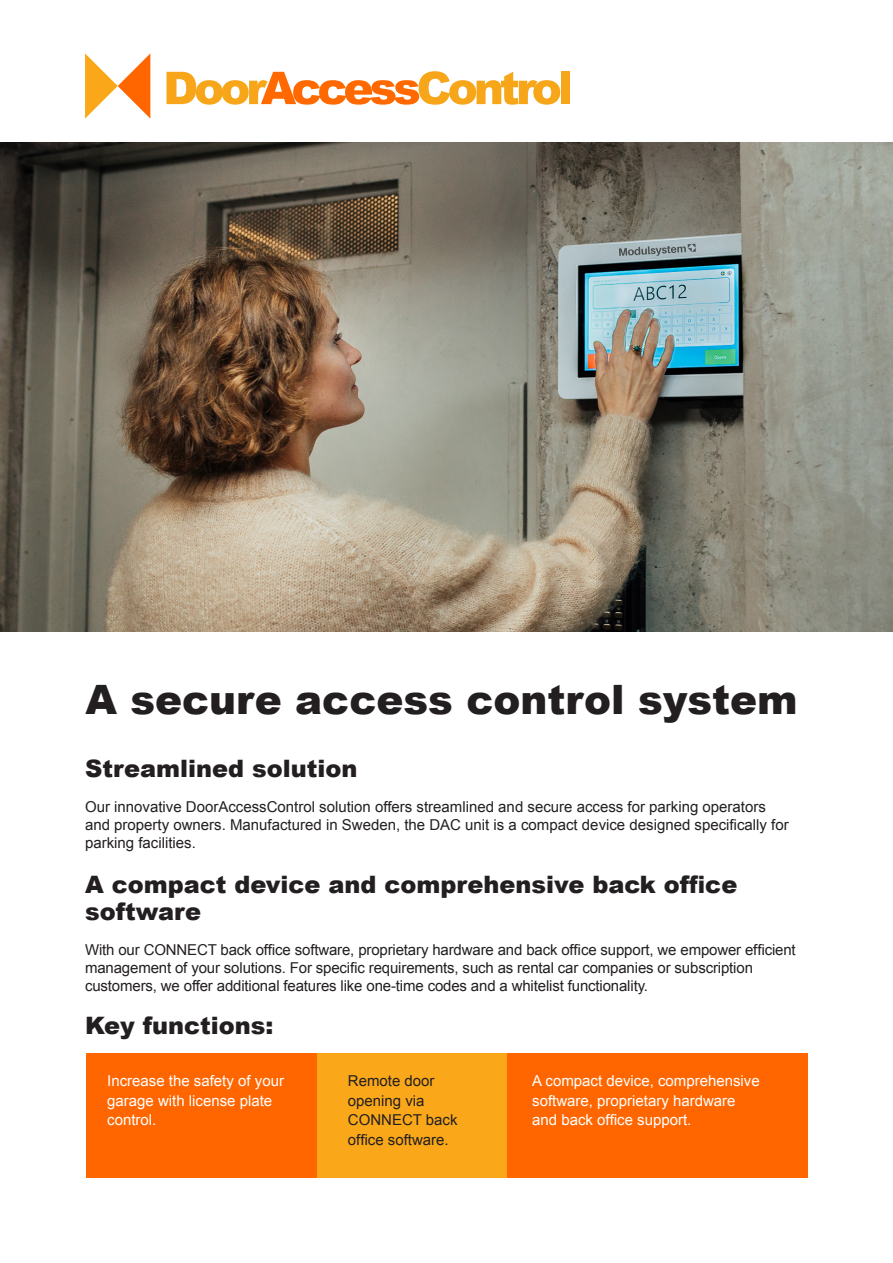
<style>
.page{position:relative;width:893px;height:1263px;background:#fff}
.page>*{position:absolute;margin:0;border:0;box-sizing:border-box;transform-origin:0 0}
.otsikko1{font:900 40.5px "Arial";color:#231f20}
.otsikko1-2{font:900 24px/27px "Arial";color:#231f20}
.leipis{font:15px/18px "Arial";letter-spacing:-.01em;color:#231f20}
.leipis-2{font:15px/19.5px "Arial";color:#fff}
</style>
<div class="page">
<div style="left:86px;top:1053px;width:231px;height:125px;background:#f60"></div>
<div style="left:507px;top:1053px;width:301px;height:125px;background:#f60"></div>
<div style="left:317px;top:1053px;width:190px;height:125px;background:#faa81a"></div>
<img style="left:0;top:142px;width:893px;height:489px">
<svg style="left:166px;top:71px;width:394px;height:34px"></svg>
<div style="left:561px;top:72px;width:9px;height:32px;background:#f7a61a"></div>
<svg style="left:85px;top:53px;width:65px;height:66px"></svg>
<p class="otsikko1" style="left:85px;top:670px;width:714px">A secure access control system</p>
<p class="otsikko1-2" style="left:85px;top:754px;width:274px">Streamlined solution</p>
<p class="leipis" style="left:85px;top:798px;width:705px">Our innovative DoorAccessControl solution offers streamlined and secure access for parking operators and property owners. Manufactured in Sweden, the DAC unit is a compact device designed specifically for parking facilities.</p>
<p class="otsikko1-2" style="left:85px;top:870px;width:654px">A compact device and comprehensive back office software</p>
<p class="leipis" style="left:85px;top:941px;width:712px">With our CONNECT back office software, proprietary hardware and back office support, we empower efficient management of your solutions. For specific requirements, such as rental car companies or subscription customers, we offer additional features like one-time codes and a whitelist functionality.</p>
<p class="otsikko1-2" style="left:85px;top:1011px;width:190px">Key functions:</p>
<p class="leipis-2" style="left:107px;top:1071px;width:178px">Increase the safety of your garage with license plate control.</p>
<p class="leipis" style="left:348px;top:1071px;width:111px;line-height:19.5px">Remote door opening via<br>CONNECT back office software.</p>
<p class="leipis-2" style="left:532px;top:1071px;width:229px">A compact device, comprehensive software, proprietary hardware and back office support.</p>
</div>
